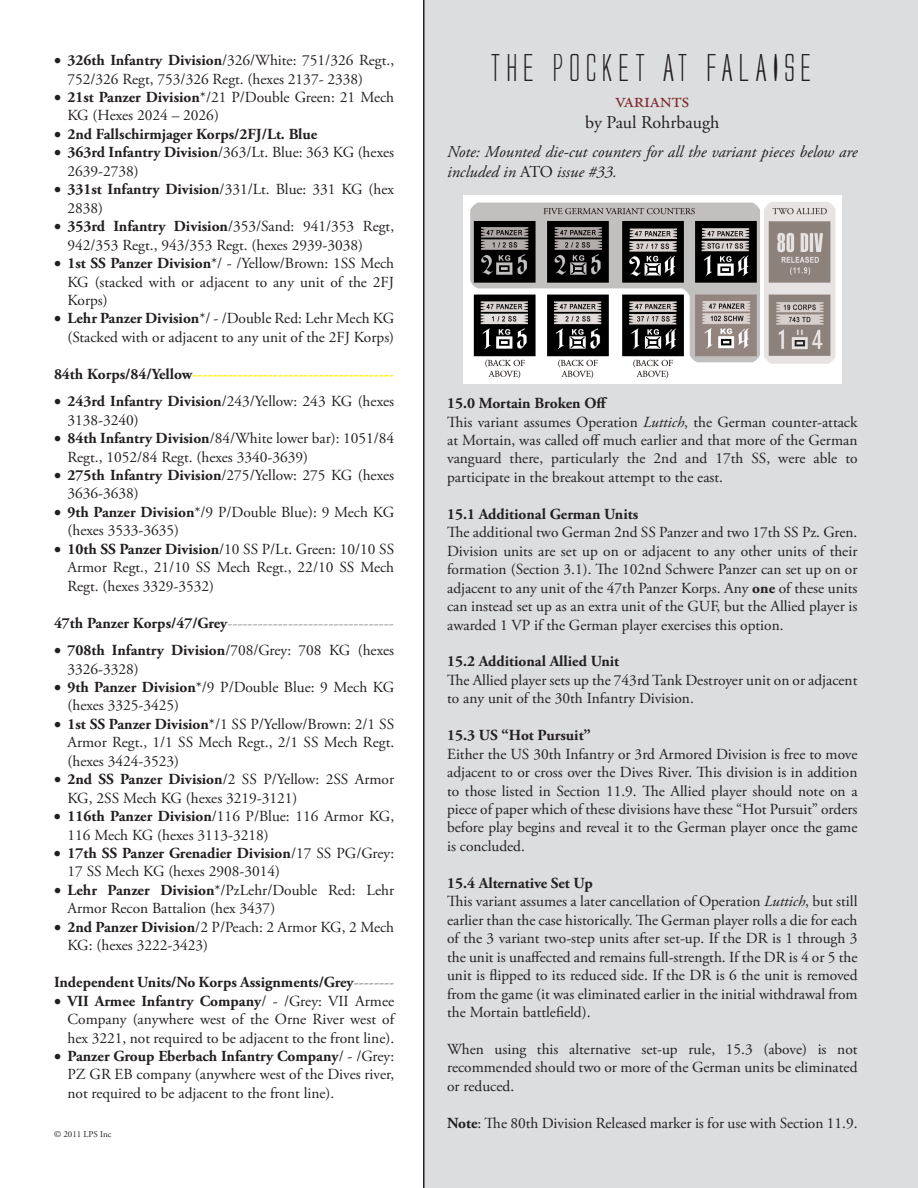
<style>
.page{position:relative;width:918px;height:1188px;background:#fff}
.page>*{position:absolute;margin:0;border:0;box-sizing:border-box;transform-origin:0 0}
.t1{font:36px "Alien League";color:#231f20}
.t2{font:21px "Adobe Garamond Pro";color:#822b2b}
.t3{font:18px "Adobe Garamond Pro";color:#231f20}
.t4{font:italic 16.5px/19.8px "Adobe Garamond Pro";color:#231f20}
.t5{font:15.3px/18.5px "Adobe Garamond Pro";color:#231f20}
.Comment_Subject{font:700 15.3px "Adobe Garamond Pro";color:#231f20}
.t6{font:700 15.3px "Adobe Garamond Pro";color:#fff101}
.t7{font:700 15.3px "Adobe Garamond Pro";color:#b0b1b5}
.t8{font:9px "Adobe Garamond Pro";color:#231f20}
.s1{font-weight:700}
.s2{color:#231f20}
.s3{color:#a0a1a5}
.s4{font-style:normal}
.s5{font-style:italic}
</style>
<div class="page">
<div style="left:423px;top:0;width:495px;height:1188px;background:#dcdddf"></div>
<img style="left:463px;top:195px;width:378px;height:189px">
<p class="t5" style="left:68px;top:52px;width:328px;text-indent:-14px">• <span class="s1">326th Infantry Division</span>/326/White: 751/326 Regt.,<br>752/326 Regt, 753/326 Regt. (hexes 2137- 2338)</p>
<p class="t5" style="left:68px;top:89px;width:328px;text-indent:-14px">• <span class="s1">21st Panzer Division</span>*/21 P/Double Green: 21 Mech<br>KG (Hexes 2024 – 2026)</p>
<p class="Comment_Subject" style="left:54px;top:125px;width:265px">• 2nd Fallschirmjager Korps/2FJ/Lt. Blue</p>
<p class="t5" style="left:68px;top:144px;width:328px;text-indent:-14px">• <span class="s1">363rd Infantry Division</span>/363/Lt. Blue: 363 KG (hexes<br>2639-2738)</p>
<p class="t5" style="left:68px;top:181px;width:328px;text-indent:-14px">• <span class="s1">331st Infantry Division</span>/331/Lt. Blue: 331 KG (hex<br>2838)</p>
<p class="t5" style="left:68px;top:218px;width:328px;text-indent:-14px">• <span class="s1">353rd Infantry Division</span>/353/Sand: 941/353 Regt,<br>942/353 Regt., 943/353 Regt. (hexes 2939-3038)</p>
<p class="t5" style="left:68px;top:255px;width:328px;text-align:justify;text-indent:-14px">• <span class="s1">1st SS Panzer Division</span>*/ - /Yellow/Brown: 1SS Mech KG (stacked with or adjacent to any unit of the 2FJ Korps)</p>
<p class="t5" style="left:54px;top:310px;width:342px;text-align:right">• <span class="s1">Lehr Panzer Division</span>*/ - /Double Red: Lehr Mech KG (Stacked with or adjacent to any unit of the 2FJ Korps)</p>
<p class="t6" style="left:54px;top:365px;width:342px"><span class="s2">84th Korps/84/Yellow</span>----------------------------------------</p>
<p class="t5" style="left:68px;top:393px;width:328px;text-indent:-14px">• <span class="s1">243rd Infantry Division</span>/243/Yellow: 243 KG (hexes<br>3138-3240)</p>
<p class="t5" style="left:68px;top:430px;width:328px;text-indent:-14px">• <span class="s1">84th Infantry Division</span>/84/White lower bar): 1051/84<br>Regt., 1052/84 Regt. (hexes 3340-3639)</p>
<p class="t5" style="left:68px;top:467px;width:328px;text-indent:-14px">• <span class="s1">275th Infantry Division</span>/275/Yellow: 275 KG (hexes<br>3636-3638)</p>
<p class="t5" style="left:68px;top:503px;width:328px;text-indent:-14px">• <span class="s1">9th Panzer Division</span>*/9 P/Double Blue): 9 Mech KG (hexes 3533-3635)</p>
<p class="t5" style="left:68px;top:540px;width:328px;text-align:justify;text-indent:-14px">• <span class="s1">10th SS Panzer Division</span>/10 SS P/Lt. Green: 10/10 SS Armor Regt., 21/10 SS Mech Regt., 22/10 SS Mech Regt. (hexes 3329-3532)</p>
<p class="t7" style="left:54px;top:614px;width:341px"><span class="s2">47th Panzer Korps/47/Grey</span>---------------------------------</p>
<p class="t5" style="left:68px;top:642px;width:328px;text-indent:-14px">• <span class="s1">708th Infantry Division</span>/708/Grey: 708 KG (hexes<br>3326-3328)</p>
<p class="t5" style="left:68px;top:678px;width:328px;text-indent:-14px">• <span class="s1">9th Panzer Division</span>*/9 P/Double Blue: 9 Mech KG (hexes 3325-3425)</p>
<p class="t5" style="left:68px;top:715px;width:328px;text-align:justify;text-indent:-14px">• <span class="s1">1st SS Panzer Division</span>*/1 SS P/Yellow/Brown: 2/1 SS Armor Regt., 1/1 SS Mech Regt., 2/1 SS Mech Regt. (hexes 3424-3523)</p>
<p class="t5" style="left:67px;top:771px;width:328px;text-indent:-13px">• <span class="s1">2nd SS Panzer Division</span>/2 SS P/Yellow: 2SS Armor<br>KG, 2SS Mech KG (hexes 3219-3121)</p>
<p class="t5" style="left:67px;top:808px;width:328px;text-indent:-14px">• <span class="s1">116th Panzer Division</span>/116 P/Blue: 116 Armor KG,<br>116 Mech KG (hexes 3113-3218)</p>
<p class="t5" style="left:68px;top:845px;width:328px;text-indent:-14px">• <span class="s1">17th SS Panzer Grenadier Division</span>/17 SS PG/Grey:<br>17 SS Mech KG (hexes 2908-3014)</p>
<p class="t5" style="left:68px;top:881px;width:328px;text-indent:-14px">• <span class="s1">Lehr Panzer Division</span>*/PzLehr/Double Red: Lehr<br>Armor Recon Battalion (hex 3437)</p>
<p class="t5" style="left:68px;top:918px;width:328px;text-indent:-14px">• <span class="s1">2nd Panzer Division</span>/2 P/Peach: 2 Armor KG, 2 Mech<br>KG: (hexes 3222-3423)</p>
<p class="Comment_Subject" style="left:54px;top:973px;width:342px">Independent Units/No Korps Assignments/Grey<span class="s3">--------</span></p>
<p class="t5" style="left:68px;top:992px;width:328px;text-align:justify;text-indent:-14px">• <span class="s1">VII Armee Infantry Company</span>/ - /Grey: VII Armee Company (anywhere west of the Orne River west of hex 3221, not required to be adjacent to the front line).</p>
<p class="t5" style="left:68px;top:1047px;width:328px;text-align:justify;text-indent:-14px">• <span class="s1">Panzer Group Eberbach Infantry Company</span>/ - /Grey:<br>PZ GR EB company (anywhere west of the Dives river, not required to be adjacent to the front line).</p>
<p class="t8" style="left:54px;top:1129px;width:59px">© 2011 LPS Inc</p>
<p class="t1" style="left:489px;top:52px;width:328px">THE POCKET AT FALAISE</p>
<p class="t2" style="left:615px;top:87px;width:75px">variants</p>
<p class="t3" style="left:585px;top:112px;width:136px">by Paul Rohrbaugh</p>
<p class="t4" style="left:447px;top:142px;width:412px">Note: Mounted die-cut counters for all the variant pieces below are included in <span class="s4">ATO</span> issue #33.</p>
<p class="Comment_Subject" style="left:447px;top:394px;width:162px">15.0 Mortain Broken Off</p>
<p class="t5" style="left:447px;top:413px;width:412px;text-align:justify">This variant assumes Operation <span class="s5">Luttich</span>, the German counter-attack at Mortain, was called off much earlier and that more of the German vanguard there, particularly the 2nd and 17th SS, were able to participate in the breakout attempt to the east.</p>
<p class="Comment_Subject" style="left:447px;top:505px;width:193px">15.1 Additional German Units</p>
<p class="t5" style="left:447px;top:524px;width:412px;text-align:justify">The additional two German 2nd SS Panzer and two 17th SS Pz. Gren.<br>Division units are set up on or adjacent to any other units of their formation (Section 3.1). The 102nd Schwere Panzer can set up on or adjacent to any unit of the 47th Panzer Korps. Any <span class="s1">one</span> of these units can instead set up as an extra unit of the GUF, but the Allied player is awarded 1 VP if the German player exercises this option.</p>
<p class="Comment_Subject" style="left:447px;top:653px;width:174px">15.2 Additional Allied Unit</p>
<p class="t5" style="left:447px;top:671px;width:412px">The Allied player sets up the 743rd Tank Destroyer unit on or adjacent to any unit of the 30th Infantry Division.</p>
<p class="Comment_Subject" style="left:447px;top:726px;width:145px">15.3 US “Hot Pursuit”</p>
<p class="t5" style="left:447px;top:745px;width:412px;text-align:justify">Either the US 30th Infantry or 3rd Armored Division is free to move adjacent to or cross over the Dives River. This division is in addition to those listed in Section 11.9. The Allied player should note on a piece of paper which of these divisions have these “Hot Pursuit” orders before play begins and reveal it to the German player once the game is concluded.</p>
<p class="Comment_Subject" style="left:447px;top:874px;width:147px">15.4 Alternative Set Up</p>
<p class="t5" style="left:447px;top:893px;width:412px;text-align:justify">This variant assumes a later cancellation of Operation <span class="s5">Luttich</span>, but still earlier than the case historically. The German player rolls a die for each of the 3 variant two-step units after set-up. If the DR is 1 through 3 the unit is unaffected and remains full-strength. If the DR is 4 or 5 the unit is flipped to its reduced side. If the DR is 6 the unit is removed from the game (it was eliminated earlier in the initial withdrawal from the Mortain battlefield).</p>
<p class="t5" style="left:447px;top:1040px;width:412px;text-align:justify">When using this alternative set-up rule, 15.3 (above) is not recommended should two or more of the German units be eliminated or reduced.</p>
<p class="t5" style="left:447px;top:1114px;width:412px"><span class="s1">Note</span>: The 80th Division Released marker is for use with Section 11.9.</p>
</div>
